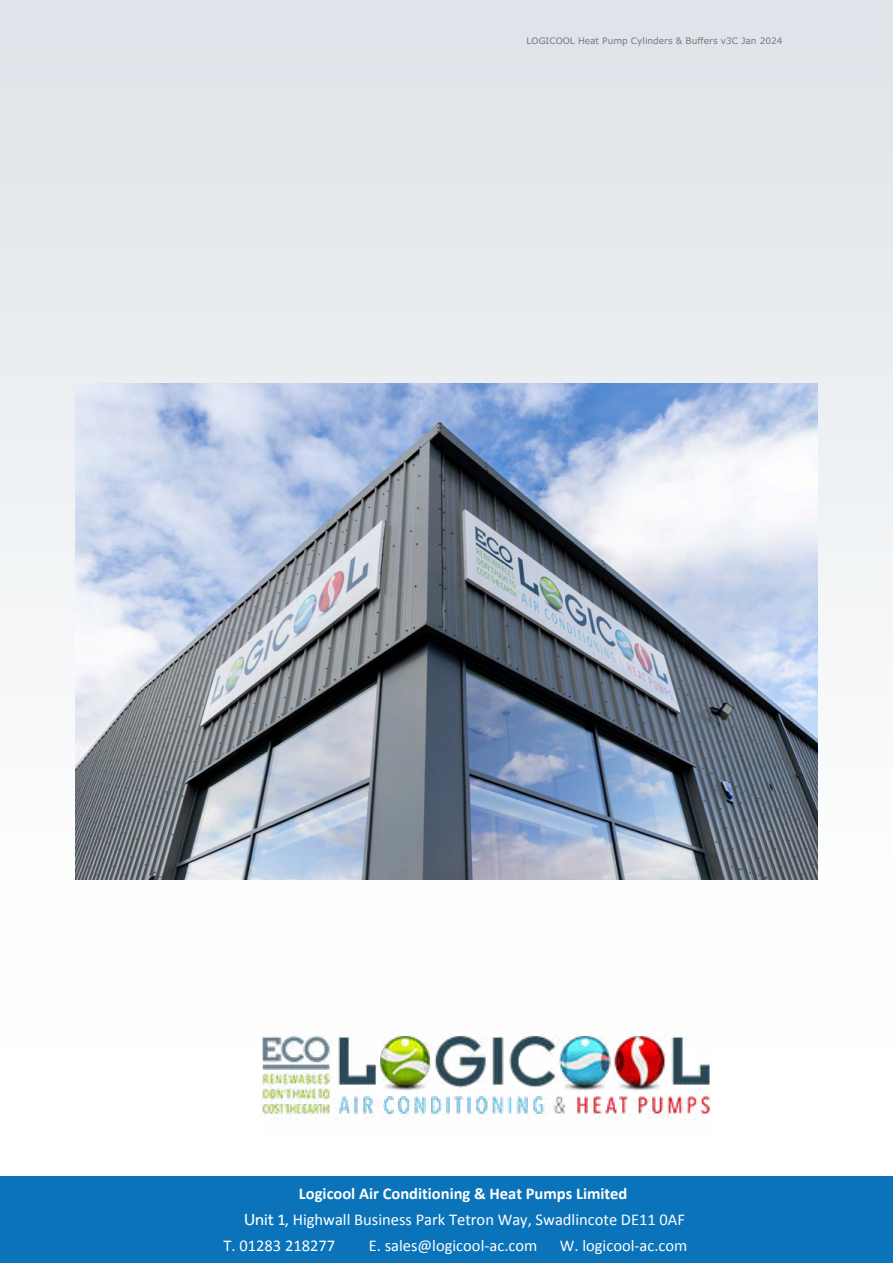
<style>
.page{position:relative;width:893px;height:1263px;background:#fff}
.page>*{position:absolute;margin:0;border:0;box-sizing:border-box;transform-origin:0 0}
.t1{font:16.5px "Calibri";color:#fff}
.t2{font:700 16.5px "Calibri";color:#fff}
.t3{font:9px "Verdana Pro";color:#777}
.s1{font-family:"Effra"}
</style>
<div class="page">
<div style="left:0;top:1176px;width:893px;height:87px;background:#0a73ba"></div>
<div style="left:0;top:0;width:893px;height:1047px;background:linear-gradient(to bottom,#dee4e9,#fff)"></div>
<img style="left:261px;top:1012px;width:450px;height:109px">
<img style="left:75px;top:384px;width:743px;height:495px">
<p class="t3" style="left:527px;top:35px;width:258px">LOGICOOL Heat Pump Cylinders &amp; Buffers v3C Jan 2024</p>
<p class="t2" style="left:299px;top:1182px;width:330px">Logicool Air Conditioning &amp; Heat Pumps Limited</p>
<p class="t1" style="left:244px;top:1208px;width:442px"><span class="s1">Unit 1</span>, Highwall Business Park Tetron Way, Swadlincote DE11 0AF</p>
<p class="t1" style="left:224px;top:1234px;width:113px">T. 01283 218277</p>
<p class="t1" style="left:369px;top:1234px;width:170px">E. sales@logicool-ac.com</p>
<p class="t1" style="left:560px;top:1234px;width:129px">W. logicool-ac.com</p>
</div>
